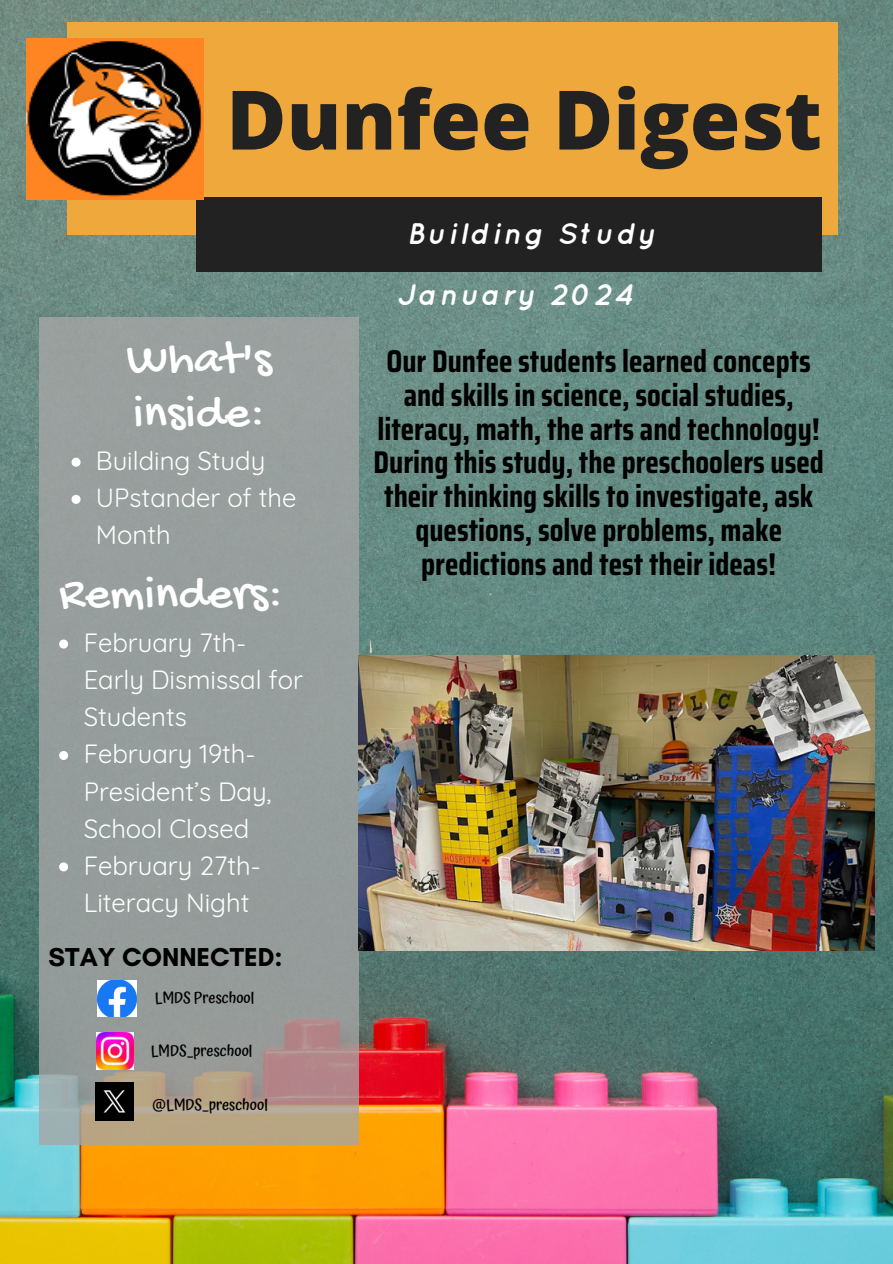
<style>
.page{position:relative;width:893px;height:1264px;background:#fff}
.page>*{position:absolute;margin:0;border:0;box-sizing:border-box;transform-origin:0 0}
.t1{font:800 82.05px "Open Sans";color:#222}
.t2{font:48.9px/53.4px "Gochi Hand";color:#fff}
.t3{font:700 31.5px/33.8px "Saira Condensed";color:#000;text-align:center}
.t4{font:italic 700 29.85px "Quicksand";letter-spacing:.09em;color:#fff}
.t5{font:700 26.4px "Glacial Indifference";color:#000}
.t6{font:25.65px/37.2px "Quicksand";color:#fff}
.t7{font:500 15.3px "Atma";color:#000}
</style>
<div class="page">
<img style="left:0;top:0;width:892px;height:1263px">
<div style="left:40px;top:372px;width:318px;height:724px;background:#969d9c"></div>
<div style="left:40px;top:317px;width:318px;height:55px;background:#99a09f"></div>
<svg style="left:40px;top:1096px;width:318px;height:48px;background:#b2a38b"></svg>
<div style="left:790px;top:23px;width:48px;height:211px;background:#eea83c"></div>
<div style="left:115px;top:23px;width:675px;height:211px;background:#eea83c"></div>
<div style="left:67px;top:23px;width:48px;height:211px;background:#eea83c"></div>
<div style="left:783px;top:198px;width:38px;height:73px;background:#222"></div>
<div style="left:234px;top:198px;width:549px;height:73px;background:#222"></div>
<div style="left:196px;top:198px;width:38px;height:73px;background:#222"></div>
<img style="left:27px;top:39px;width:176px;height:161px">
<svg style="left:59px;top:639px;width:9px;height:9px"></svg>
<svg style="left:59px;top:751px;width:9px;height:9px"></svg>
<svg style="left:59px;top:862px;width:9px;height:9px"></svg>
<img style="left:98px;top:980px;width:38px;height:36px">
<img style="left:96px;top:1032px;width:38px;height:37px">
<img style="left:96px;top:1082px;width:38px;height:38px">
<svg style="left:72px;top:458px;width:9px;height:9px"></svg>
<svg style="left:72px;top:495px;width:9px;height:9px"></svg>
<img style="left:358px;top:655px;width:516px;height:295px">
<p class="t1" style="left:226px;top:62px;width:597px">Dunfee Digest</p>
<p class="t4" style="left:407px;top:215px;width:250px">Building Study</p>
<p class="t2" style="left:126px;top:336px;width:147px">What's inside:</p>
<h5 class="t6" style="left:96px;top:442px;width:171px">Building Study</h5>
<h5 class="t6" style="left:96px;top:479px;width:202px">UPstander of the<br>Month</h5>
<h5 class="t2" style="left:59px;top:570px;width:225px">Reminders:</h5>
<p class="t6" style="left:84px;top:623px;width:221px">February 7th-<br>Early Dismissal for<br>Students</p>
<h1 class="t6" style="left:84px;top:735px;width:189px">February 19th-<br>President’s Day,<br>School Closed</h1>
<p class="t6" style="left:84px;top:846px;width:178px">February 27th-<br>Literacy Night</p>
<h3 class="t5" style="left:49px;top:941px;width:235px">STAY CONNECTED:</h3>
<h2 class="t7" style="left:155px;top:988px;width:101px">LMDS Preschool</h2>
<h5 class="t7" style="left:151px;top:1042px;width:103px">LMDS_preschool</h5>
<h5 class="t7" style="left:153px;top:1096px;width:117px">@LMDS_preschool</h5>
<p class="t4" style="left:397px;top:276px;width:238px">January 2024</p>
<p class="t3" style="left:373px;top:344px;width:451px">Our Dunfee students learned concepts and skills in science, social studies, literacy, math, the arts and technology!<br>During this study, the preschoolers used their thinking skills to investigate, ask questions, solve problems, make predictions and test their ideas!</p>
</div>
